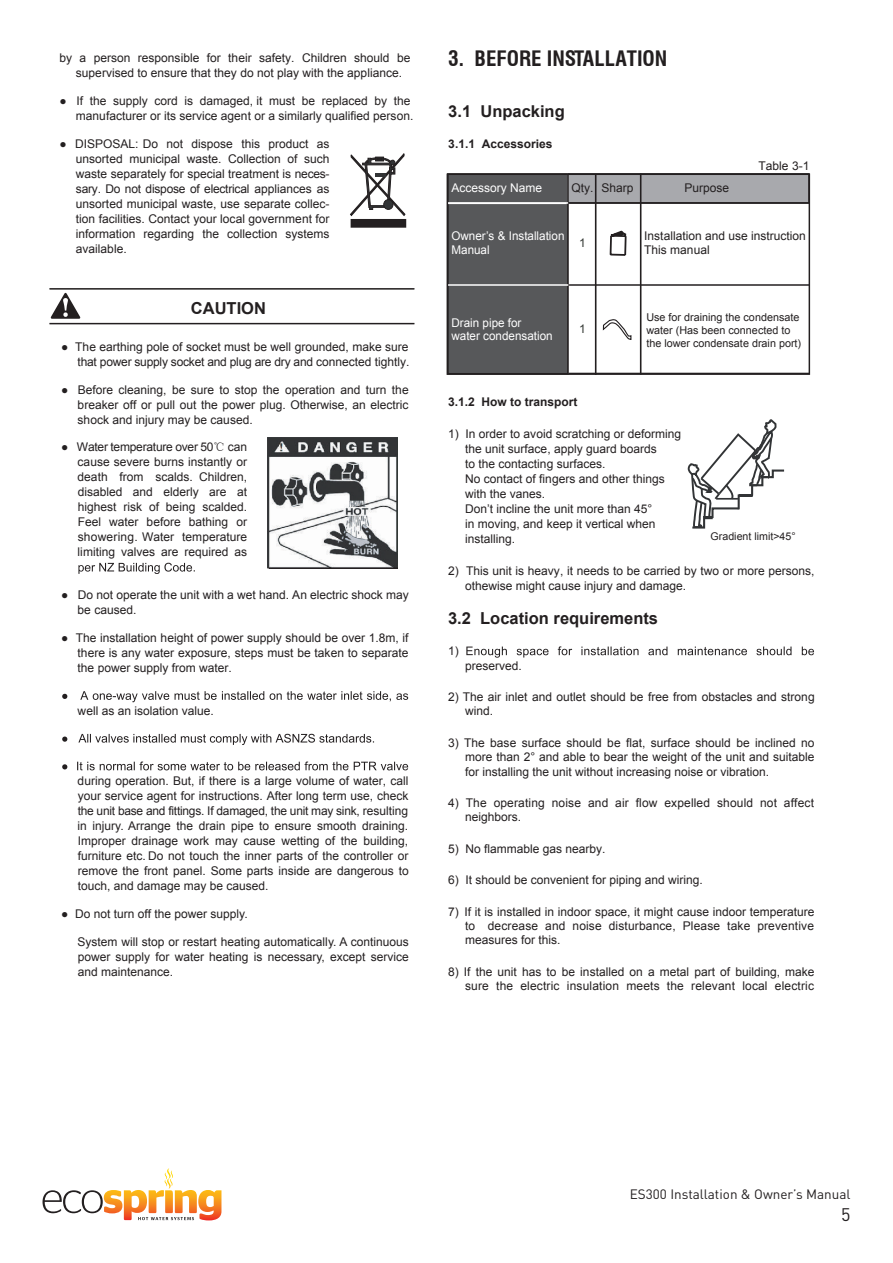
<style>
.page{position:relative;width:893px;height:1263px;background:#fff}
.page>*{position:absolute;margin:0;border:0;box-sizing:border-box;transform-origin:0 0}
.t1{font:700 condensed 20.85px "Swiss 721 BT";color:#231f20}
.t2{font:18px "DIN Pro";color:#231f20}
.t3{font:700 16.5px "Arial";color:#231f20}
.t4{font:700 16.35px "Arial";color:#231f20}
.t5{font:13.5px "DIN Pro";color:#231f20}
.t6{font:12px/15px "Arial";color:#231f20;text-align:justify}
.t7{font:12px/14.4px "Arial";color:#fff}
.t8{font:700 12px "Arial";color:#231f20}
.t9{font:12px "Arial";color:#343834}
.t10{font:700 11.85px "Arial";color:#231f20}
.t11{font:10.8px/12.9px "Arial";color:#231f20}
.t12{font:10.65px "Arial";color:#231f20}
.s1{font-family:"Sim Sun"}
</style>
<div class="page">
<svg style="left:43px;top:1168px;width:178px;height:52px"></svg>
<div style="left:448px;top:174px;width:120px;height:200px;background:#57585a"></div>
<div style="left:447px;top:173px;width:122px;height:202px;border:2px solid #231f20"></div>
<div style="left:568px;top:174px;width:241px;height:29px;background:#a8a9ad"></div>
<div style="left:567px;top:173px;width:243px;height:31px;border:2px solid #231f20"></div>
<hr style="left:595px;top:175px;width:1px;height:199px;background:#231f20">
<hr style="left:640px;top:174px;width:1px;height:200px;background:#231f20">
<hr style="left:570px;top:284px;width:238px;height:2px;background:#231f20">
<hr style="left:447px;top:284px;width:120px;height:2px;background:#fff">
<hr style="left:570px;top:202px;width:238px;height:2px;background:#231f20">
<hr style="left:447px;top:202px;width:120px;height:2px;background:#fff">
<svg style="left:609px;top:230px;width:18px;height:26px"></svg>
<svg style="left:602px;top:319px;width:30px;height:21px"></svg>
<div style="left:447px;top:174px;width:363px;height:201px;border:2px solid #231f20"></div>
<svg style="left:350px;top:153px;width:56px;height:64px"></svg>
<div style="left:351px;top:220px;width:54px;height:7px;background:#231f20"></div>
<div style="left:351px;top:219px;width:55px;height:9px;border:2px solid #231f20"></div>
<svg style="left:466px;top:646px;width:348px;height:12px"></svg>
<svg style="left:688px;top:419px;width:97px;height:110px"></svg>
<div style="left:738px;top:494px;width:16px;height:16px;border:2px solid #323436"></div>
<hr style="left:49px;top:288px;width:365px;height:2px;background:#231f20">
<hr style="left:49px;top:323px;width:365px;height:1px;background:#231f20">
<svg style="left:50px;top:293px;width:31px;height:26px"></svg>
<svg style="left:78px;top:563px;width:117px;height:11px"></svg>
<svg style="left:62px;top:691px;width:346px;height:11px"></svg>
<svg style="left:62px;top:734px;width:312px;height:11px"></svg>
<svg style="left:62px;top:761px;width:346px;height:9px"></svg>
<img style="left:267px;top:438px;width:131px;height:130px">
<p class="t6" style="left:76px;top:51px;width:336px;text-indent:-16px">by a person responsible for their safety. Children should be supervised to ensure that they do not play with the appliance.</p>
<p class="t6" style="left:59px;top:94px;width:355px;text-align:right">● If the supply cord is damaged, it must be replaced by the manufacturer or its service agent or a similarly qualified person.</p>
<p class="t6" style="left:76px;top:136px;width:255px;text-indent:-16px">● DISPOSAL: Do not dispose this product as unsorted municipal waste. Collection of such waste separately for special treatment is neces&shy;sary. Do not dispose of electrical appliances as unsorted municipal waste, use separate collec&shy;tion facilities. Contact your local government for information regarding the collection systems available.</p>
<h3 class="t3" style="left:191px;top:297px;width:77px">CAUTION</h3>
<p class="t6" style="left:61px;top:339px;width:350px;text-align:right">● The earthing pole of socket must be well grounded, make sure that power supply socket and plug are dry and connected tightly.</p>
<p class="t6" style="left:78px;top:382px;width:333px;text-indent:-17px">● Before cleaning, be sure to stop the operation and turn the breaker off or pull out the power plug. Otherwise, an electric shock and injury may be caused.</p>
<p class="t6" style="left:78px;top:440px;width:171px;text-indent:-16px">● Water temperature over 50<span class="s1">℃</span> can cause severe burns instantly or death from scalds. Children, disabled and elderly are at highest risk of being scalded.<br>Feel water before bathing or showering. Water temperature limiting valves are required as</p>
<p class="t6" style="left:78px;top:588px;width:333px;text-indent:-16px">● Do not operate the unit with a wet hand. An electric shock may be caused.</p>
<p class="t6" style="left:78px;top:630px;width:332px;text-indent:-16px">● The installation height of power supply should be over 1.8m, if there is any water exposure, steps must be taken to separate the power supply from water.</p>
<p class="t6" style="left:78px;top:703px;width:138px">well as an isolation value.</p>
<p class="t6" style="left:78px;top:774px;width:333px">during operation. But, if there is a large volume of water, call your service agent for instructions. After long term use, check the unit base and fittings. If damaged, the unit may sink, resulting in injury. Arrange the drain pipe to ensure smooth draining.<br>Improper drainage work may cause wetting of the building, furniture etc. Do not touch the inner parts of the controller or remove the front panel. Some parts inside are dangerous to touch, and damage may be caused.</p>
<p class="t6" style="left:61px;top:906px;width:188px">● Do not turn off the power supply.</p>
<p class="t6" style="left:78px;top:934px;width:333px">System will stop or restart heating automatically. A continuous power supply for water heating is necessary, except service and maintenance.</p>
<h1 class="t1" style="left:448px;top:46px;width:221px">3. BEFORE INSTALLATION</h1>
<h3 class="t4" style="left:448px;top:100px;width:118px">3.1 Unpacking</h3>
<p class="t10" style="left:448px;top:136px;width:106px">3.1.1 Accessories</p>
<p class="t7" style="left:451px;top:181px;width:92px">Accessory Name</p>
<p class="t6" style="left:572px;top:180px;width:63px">Qty. Sharp</p>
<p class="t6" style="left:684px;top:180px;width:46px">Purpose</p>
<p class="t6" style="left:759px;top:158px;width:52px">Table 3-1</p>
<p class="t7" style="left:451px;top:229px;width:115px">Owner’s &amp; Installation<br>Manual</p>
<p class="t6" style="left:644px;top:229px;width:163px;line-height:14.4px">Installation and use instruction<br>This manual</p>
<p class="t9" style="left:579px;top:235px;width:8px">1</p>
<p class="t7" style="left:451px;top:317px;width:103px;line-height:12.8px">Drain pipe for water condensation</p>
<p class="t11" style="left:646px;top:310px;width:156px">Use for draining the condensate water (Has been connected to the lower condensate drain port)</p>
<p class="t9" style="left:579px;top:321px;width:8px">1</p>
<p class="t8" style="left:448px;top:394px;width:131px">3.1.2 How to transport</p>
<p class="t6" style="left:465px;top:427px;width:218px;text-align:left;text-indent:-17px">1) In order to avoid scratching or deforming the unit surface, apply guard boards<br>to the contacting surfaces.<br>No contact of fingers and other things with the vanes.<br>Don’t incline the unit more than 45°<br>in moving, and keep it vertical when installing.</p>
<p class="t6" style="left:465px;top:564px;width:351px;text-indent:-17px">2) This unit is heavy, it needs to be carried by two or more persons, othewise might cause injury and damage.</p>
<h3 class="t3" style="left:448px;top:607px;width:211px">3.2 Location requirements</h3>
<p class="t6" style="left:448px;top:643px;width:12px">1)</p>
<p class="t6" style="left:465px;top:658px;width:58px">preserved.</p>
<p class="t6" style="left:465px;top:690px;width:351px;line-height:14.4px;text-indent:-17px">2) The air inlet and outlet should be free from obstacles and strong wind.</p>
<p class="t6" style="left:465px;top:735px;width:351px;line-height:14.4px;text-indent:-17px">3) The base surface should be flat, surface should be inclined no more than 2° and able to bear the weight of the unit and suitable for installing the unit without increasing noise or vibration.</p>
<p class="t6" style="left:465px;top:796px;width:350px;line-height:14.4px;text-indent:-17px">4) The operating noise and air flow expelled should not affect neighbors.</p>
<p class="t6" style="left:448px;top:841px;width:159px">5) No flammable gas nearby.</p>
<p class="t6" style="left:448px;top:873px;width:256px">6) It should be convenient for piping and wiring.</p>
<p class="t6" style="left:465px;top:904px;width:351px;line-height:14.4px;text-indent:-17px">7) If it is installed in indoor space, it might cause indoor temperature to decrease and noise disturbance, Please take preventive measures for this.</p>
<p class="t6" style="left:448px;top:964px;width:368px;line-height:14.4px;text-align:right">8) If the unit has to be installed on a metal part of building, make sure the electric insulation meets the relevant local electric</p>
<p class="t12" style="left:711px;top:529px;width:87px">Gradient limit&gt;45°</p>
<p class="t5" style="left:630px;top:1185px;width:222px">ES300 Installation &amp; Owner’s Manual</p>
<h2 class="t2" style="left:841px;top:1202px;width:11px">5</h2>
</div>
